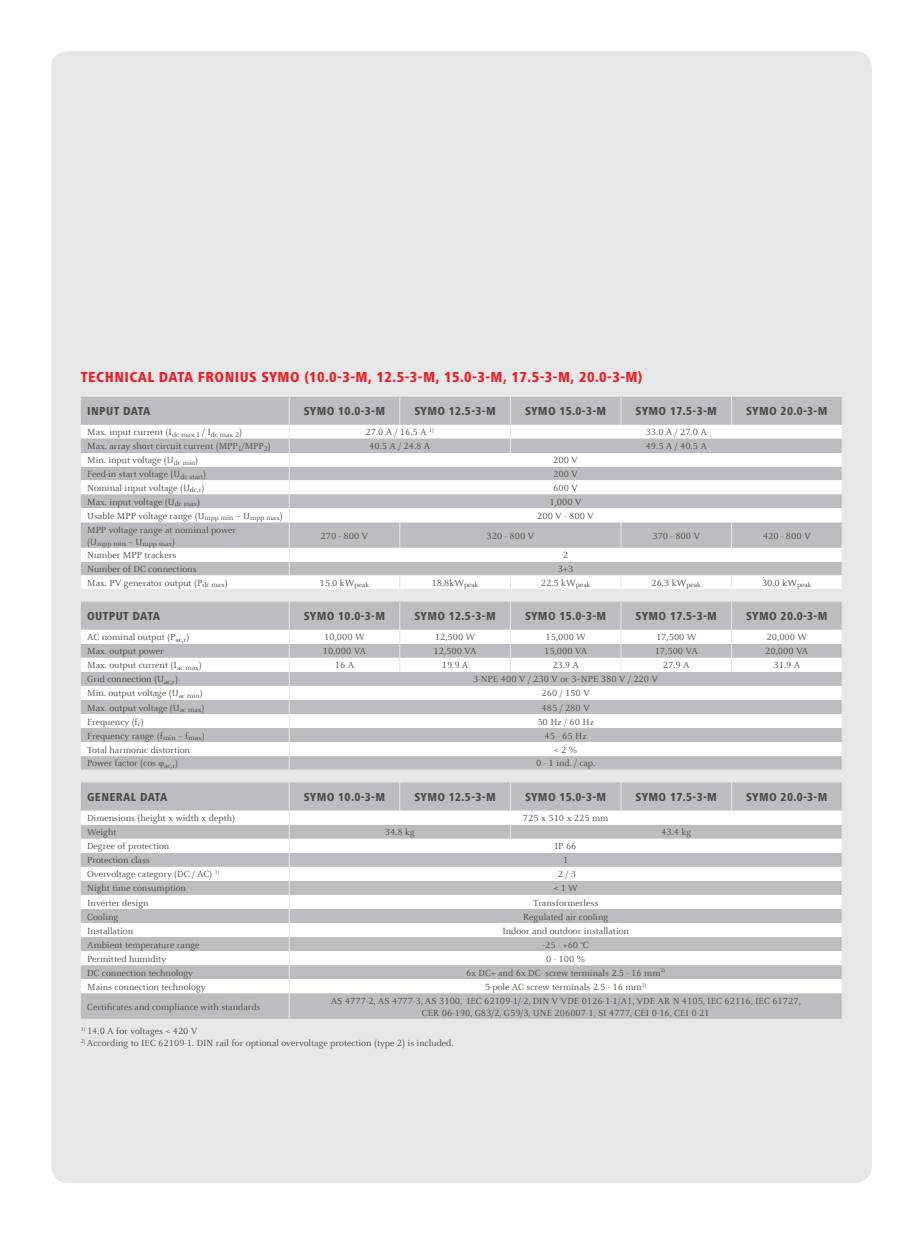
<style>
.page{position:relative;width:923px;height:1234px;background:#fff}
.page>*{position:absolute;margin:0;border:0;box-sizing:border-box;transform-origin:0 0}
.t1{font:800 condensed 15px "Frutiger Next LTW1 G";letter-spacing:.03em;color:#ee1d23}
.t2{font:800 condensed 12px "Frutiger Next LTW1 G";letter-spacing:.03em;color:#4b4c4d}
.t3{font:9.75px/12px "Celeste Offc Pro";color:#4b4c4d;text-align:center}
.t4{font:7.5px "Celeste Offc Pro";color:#4b4c4d}
</style>
<div class="page">
<div style="left:51px;top:51px;width:821px;height:1131px;background:#e6e7e9;border-radius:17px"></div>
<div style="left:81px;top:397px;width:761px;height:28px;background:#bcbdc0"></div>
<svg style="left:81px;top:425px;width:761px;height:163px;background:#dedee0"></svg>
<svg style="left:399px;top:397px;width:1px;height:28px"></svg>
<svg style="left:620px;top:397px;width:1px;height:28px"></svg>
<svg style="left:731px;top:397px;width:1px;height:28px"></svg>
<svg style="left:399px;top:575px;width:1px;height:13px"></svg>
<svg style="left:510px;top:575px;width:1px;height:13px"></svg>
<svg style="left:731px;top:522px;width:1px;height:25px"></svg>
<svg style="left:620px;top:575px;width:1px;height:13px"></svg>
<svg style="left:731px;top:575px;width:1px;height:13px"></svg>
<svg style="left:289px;top:397px;width:1px;height:178px"></svg>
<svg style="left:510px;top:397px;width:1px;height:56px"></svg>
<svg style="left:399px;top:522px;width:1px;height:25px"></svg>
<svg style="left:620px;top:522px;width:1px;height:25px"></svg>
<div style="left:81px;top:601px;width:761px;height:168px;background:#bcbdc0"></div>
<svg style="left:81px;top:629px;width:761px;height:127px;background:#e1e1e2"></svg>
<svg style="left:399px;top:601px;width:1px;height:70px"></svg>
<svg style="left:510px;top:601px;width:1px;height:70px"></svg>
<svg style="left:620px;top:601px;width:1px;height:70px"></svg>
<svg style="left:731px;top:601px;width:1px;height:70px"></svg>
<svg style="left:289px;top:601px;width:1px;height:168px"></svg>
<div style="left:81px;top:782px;width:761px;height:236px;background:#bcbdc0"></div>
<svg style="left:81px;top:810px;width:761px;height:182px;background:#e0e0e1"></svg>
<svg style="left:399px;top:782px;width:1px;height:28px"></svg>
<svg style="left:510px;top:782px;width:1px;height:28px"></svg>
<svg style="left:620px;top:782px;width:1px;height:28px"></svg>
<svg style="left:731px;top:782px;width:1px;height:28px"></svg>
<svg style="left:289px;top:782px;width:1px;height:236px"></svg>
<svg style="left:510px;top:824px;width:1px;height:14px"></svg>
<h1 class="t1" style="left:81px;top:368px;width:563px">TECHNICAL DATA FRONIUS SYMO (10.0-3-M, 12.5-3-M, 15.0-3-M, 17.5-3-M, 20.0-3-M)</h1>
<p class="t2" style="left:87px;top:404px;width:65px">INPUT DATA</p>
<p class="t2" style="left:304px;top:404px;width:83px">SYMO 10.0-3-M</p>
<p class="t2" style="left:414px;top:404px;width:83px">SYMO 12.5-3-M</p>
<p class="t2" style="left:525px;top:404px;width:83px">SYMO 15.0-3-M</p>
<p class="t2" style="left:635px;top:404px;width:83px">SYMO 17.5-3-M</p>
<p class="t2" style="left:746px;top:404px;width:83px">SYMO 20.0-3-M</p>
<p class="t3" style="left:87px;top:426px;width:156px">Max. input current (I<sub>dc</sub> <sub>max</sub> <sub>1</sub> / I<sub>dc</sub> <sub>max</sub> <sub>2</sub>)</p>
<p class="t3" style="left:365px;top:426px;width:70px">27.0 A / 16.5 A <sup>1)</sup></p>
<p class="t3" style="left:646px;top:426px;width:63px">33.0 A / 27.0 A</p>
<p class="t3" style="left:87px;top:440px;width:185px">Max. array short circuit current (MPP<sub>1</sub>/MPP<sub>2</sub>)</p>
<p class="t3" style="left:369px;top:440px;width:63px">40.5 A / 24.8 A</p>
<p class="t3" style="left:646px;top:440px;width:63px">49.5 A / 40.5 A</p>
<p class="t3" style="left:87px;top:454px;width:113px">Min. input voltage (U<sub>dc</sub> <sub>min</sub>)</p>
<p class="t3" style="left:553px;top:454px;width:26px">200 V</p>
<p class="t3" style="left:87px;top:467px;width:120px">Feed-in start voltage (U<sub>dc</sub> <sub>start</sub>)</p>
<p class="t3" style="left:553px;top:467px;width:26px">200 V</p>
<p class="t3" style="left:87px;top:481px;width:119px">Nominal input voltage (U<sub>dc,r</sub>)</p>
<p class="t3" style="left:553px;top:481px;width:26px">600 V</p>
<p class="t3" style="left:87px;top:495px;width:114px">Max. input voltage (U<sub>dc</sub> <sub>max</sub>)</p>
<p class="t3" style="left:549px;top:495px;width:34px">1,000 V</p>
<p class="t3" style="left:87px;top:509px;width:197px">Usable MPP voltage range (U<sub>mpp</sub> <sub>min</sub> – U<sub>mpp</sub> <sub>max</sub>)</p>
<p class="t3" style="left:537px;top:509px;width:58px">200 V - 800 V</p>
<p class="t3" style="left:87px;top:523px;width:150px">MPP voltage range at nominal power</p>
<p class="t4" style="left:87px;top:539px;width:89px"><sup>(U</sup>mpp min <sup>–</sup> <sup>U</sup>mpp max<sup>)</sup></p>
<p class="t3" style="left:320px;top:529px;width:49px">270 - 800 V</p>
<p class="t3" style="left:486px;top:529px;width:49px">320 - 800 V</p>
<p class="t3" style="left:652px;top:529px;width:49px">370 - 800 V</p>
<p class="t3" style="left:763px;top:529px;width:49px">420 - 800 V</p>
<p class="t3" style="left:87px;top:549px;width:91px">Number MPP trackers</p>
<p class="t3" style="left:563px;top:549px;width:7px">2</p>
<p class="t3" style="left:87px;top:563px;width:111px">Number of DC connections</p>
<p class="t3" style="left:558px;top:563px;width:17px">3+3</p>
<p class="t3" style="left:87px;top:576px;width:142px">Max. PV generator output (P<sub>dc</sub> <sub>max</sub>)</p>
<p class="t3" style="left:319px;top:576px;width:51px">15.0 kW<sub>peak</sub></p>
<p class="t3" style="left:431px;top:576px;width:49px">18.8kW<sub>peak</sub></p>
<p class="t3" style="left:541px;top:576px;width:51px">22.5 kW<sub>peak</sub></p>
<p class="t3" style="left:651px;top:576px;width:51px">26.3 kW<sub>peak</sub></p>
<p class="t3" style="left:762px;top:576px;width:51px">30.0 kW<sub>peak</sub></p>
<p class="t2" style="left:87px;top:609px;width:74px">OUTPUT DATA</p>
<p class="t2" style="left:304px;top:609px;width:83px">SYMO 10.0-3-M</p>
<p class="t2" style="left:414px;top:609px;width:83px">SYMO 12.5-3-M</p>
<p class="t2" style="left:525px;top:609px;width:83px">SYMO 15.0-3-M</p>
<p class="t2" style="left:635px;top:609px;width:83px">SYMO 17.5-3-M</p>
<p class="t2" style="left:746px;top:609px;width:83px">SYMO 20.0-3-M</p>
<p class="t3" style="left:87px;top:631px;width:104px">AC nominal output (P<sub>ac,r</sub>)</p>
<p class="t3" style="left:324px;top:631px;width:42px">10,000 W</p>
<p class="t3" style="left:435px;top:631px;width:42px">12,500 W</p>
<p class="t3" style="left:545px;top:631px;width:42px">15,000 W</p>
<p class="t3" style="left:656px;top:631px;width:42px">17,500 W</p>
<p class="t3" style="left:766px;top:631px;width:42px">20,000 W</p>
<p class="t3" style="left:87px;top:645px;width:78px">Max. output power</p>
<p class="t3" style="left:323px;top:645px;width:45px">10,000 VA</p>
<p class="t3" style="left:433px;top:645px;width:45px">12,500 VA</p>
<p class="t3" style="left:544px;top:645px;width:45px">15,000 VA</p>
<p class="t3" style="left:654px;top:645px;width:45px">17,500 VA</p>
<p class="t3" style="left:765px;top:645px;width:45px">20,000 VA</p>
<p class="t3" style="left:87px;top:659px;width:116px">Max. output current (I<sub>ac</sub> <sub>max</sub>)</p>
<p class="t3" style="left:335px;top:659px;width:21px">16 A</p>
<p class="t3" style="left:442px;top:659px;width:28px">19.9 A</p>
<p class="t3" style="left:552px;top:659px;width:28px">23.9 A</p>
<p class="t3" style="left:663px;top:659px;width:28px">27.9 A</p>
<p class="t3" style="left:773px;top:659px;width:28px">31.9 A</p>
<p class="t3" style="left:87px;top:673px;width:92px">Grid connection (U<sub>ac,r</sub>)</p>
<p class="t3" style="left:473px;top:673px;width:186px">3-NPE 400 V / 230 V or 3~NPE 380 V / 220 V</p>
<p class="t3" style="left:87px;top:687px;width:117px">Min. output voltage (U<sub>ac</sub> <sub>min</sub>)</p>
<p class="t3" style="left:541px;top:687px;width:50px">260 / 150 V</p>
<p class="t3" style="left:87px;top:701px;width:119px">Max. output voltage (U<sub>ac</sub> <sub>max</sub>)</p>
<p class="t3" style="left:541px;top:701px;width:50px">485 / 280 V</p>
<p class="t3" style="left:87px;top:715px;width:58px">Frequency (f<sub>r</sub>)</p>
<p class="t3" style="left:537px;top:715px;width:58px">50 Hz / 60 Hz</p>
<p class="t3" style="left:87px;top:729px;width:119px">Frequency range (f<sub>min</sub> – f<sub>max</sub>)</p>
<p class="t3" style="left:544px;top:729px;width:44px">45 - 65 Hz</p>
<p class="t3" style="left:87px;top:743px;width:104px">Total harmonic distortion</p>
<p class="t3" style="left:554px;top:743px;width:25px">&lt; 2 %</p>
<p class="t3" style="left:87px;top:757px;width:92px">Power factor (cos φ<sub>ac,r</sub>)</p>
<p class="t3" style="left:536px;top:757px;width:60px">0 - 1 ind. / cap.</p>
<p class="t2" style="left:87px;top:789px;width:82px">GENERAL DATA</p>
<p class="t2" style="left:304px;top:789px;width:83px">SYMO 10.0-3-M</p>
<p class="t2" style="left:414px;top:789px;width:83px">SYMO 12.5-3-M</p>
<p class="t2" style="left:525px;top:789px;width:83px">SYMO 15.0-3-M</p>
<p class="t2" style="left:635px;top:789px;width:83px">SYMO 17.5-3-M</p>
<p class="t2" style="left:746px;top:789px;width:83px">SYMO 20.0-3-M</p>
<p class="t3" style="left:87px;top:811px;width:149px">Dimensions (height x width x depth)</p>
<p class="t3" style="left:523px;top:811px;width:87px">725 x 510 x 225 mm</p>
<p class="t3" style="left:87px;top:826px;width:31px">Weight</p>
<p class="t3" style="left:385px;top:826px;width:32px">34.8 kg</p>
<p class="t3" style="left:661px;top:826px;width:32px">43.4 kg</p>
<p class="t3" style="left:87px;top:840px;width:84px">Degree of protection</p>
<p class="t3" style="left:555px;top:840px;width:23px">IP 66</p>
<p class="t3" style="left:87px;top:854px;width:64px">Protection class</p>
<p class="t3" style="left:563px;top:854px;width:7px">1</p>
<p class="t3" style="left:87px;top:868px;width:134px">Overvoltage category (DC / AC) <sup>1)</sup></p>
<p class="t3" style="left:558px;top:868px;width:20px">2 / 3</p>
<p class="t3" style="left:87px;top:882px;width:100px">Night time consumption</p>
<p class="t3" style="left:553px;top:882px;width:26px">&lt; 1 W</p>
<p class="t3" style="left:87px;top:896px;width:63px">Inverter design</p>
<p class="t3" style="left:533px;top:896px;width:66px">Transformerless</p>
<p class="t3" style="left:87px;top:910px;width:33px">Cooling</p>
<p class="t3" style="left:523px;top:910px;width:87px">Regulated air cooling</p>
<p class="t3" style="left:87px;top:924px;width:47px">Installation</p>
<p class="t3" style="left:502px;top:924px;width:128px">Indoor and outdoor installation</p>
<p class="t3" style="left:87px;top:938px;width:114px">Ambient temperature range</p>
<p class="t3" style="left:543px;top:938px;width:47px">-25 - +60 °C</p>
<p class="t3" style="left:87px;top:952px;width:81px">Permitted humidity</p>
<p class="t3" style="left:546px;top:952px;width:41px">0 - 100 %</p>
<p class="t3" style="left:87px;top:966px;width:107px">DC connection technology</p>
<p class="t3" style="left:466px;top:966px;width:201px">6x DC+ and 6x DC- screw terminals 2.5 - 16 mm<sup>2)</sup></p>
<p class="t3" style="left:87px;top:980px;width:120px">Mains connection technology</p>
<p class="t3" style="left:485px;top:980px;width:163px">5-pole AC screw terminals 2.5 - 16 mm<sup>2)</sup></p>
<p class="t3" style="left:87px;top:1000px;width:175px">Certificates and compliance with standards</p>
<p class="t3" style="left:331px;top:994px;width:471px">AS 4777-2, AS 4777-3, AS 3100, IEC 62109-1/-2, DIN V VDE 0126-1-1/A1, VDE AR N 4105, IEC 62116, IEC 61727,<br>CER 06-190, G83/2, G59/3, UNE 206007-1, SI 4777, CEI 0-16, CEI 0-21</p>
<p class="t3" style="left:81px;top:1024px;width:118px"><sup>1)</sup> 14.0 A for voltages &lt; 420 V</p>
<p class="t3" style="left:81px;top:1036px;width:374px"><sup>2)</sup> According to IEC 62109-1. DIN rail for optional overvoltage protection (type 2) is included.</p>
</div>
